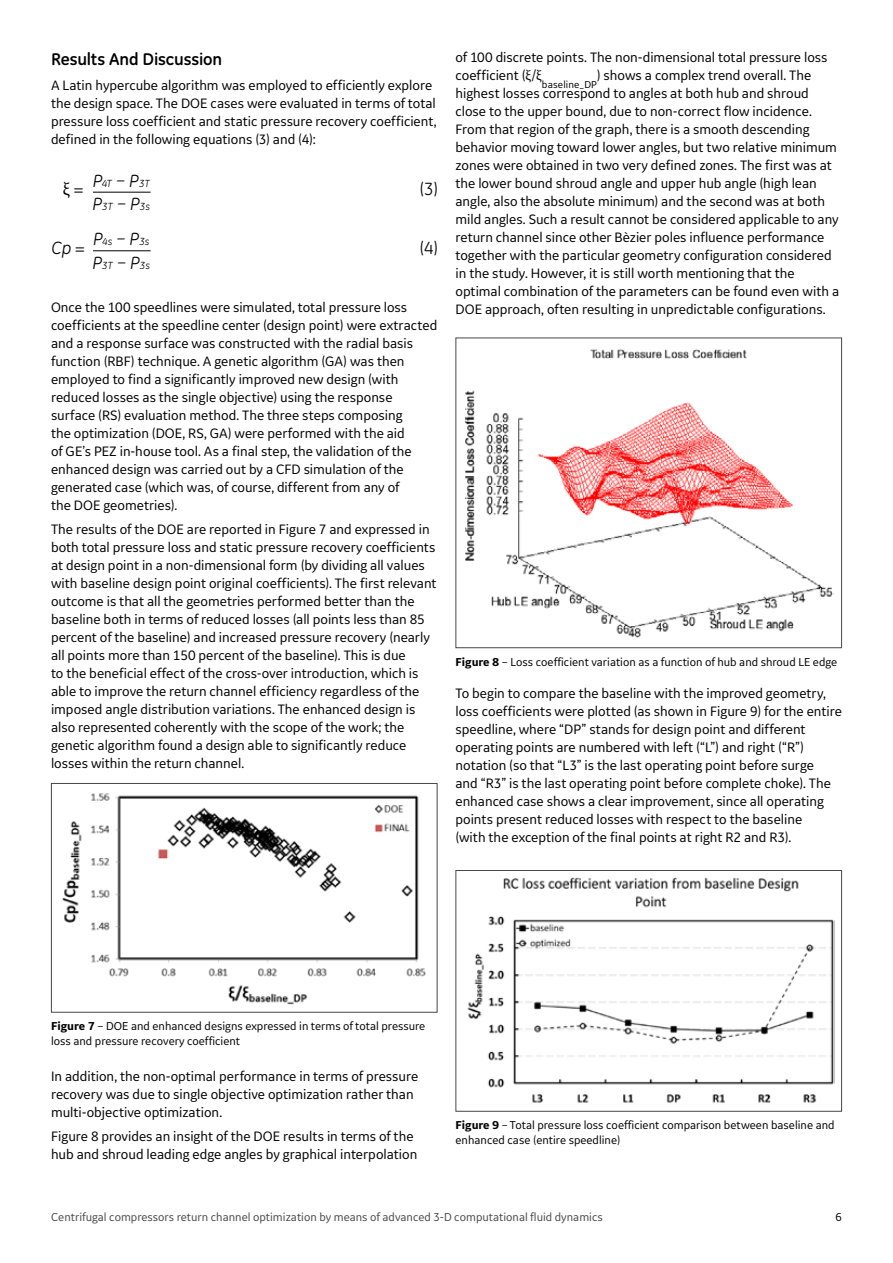
<style>
.page{position:relative;width:893px;height:1263px;background:#fff}
.page>*{position:absolute;margin:0;border:0;box-sizing:border-box;transform-origin:0 0}
.t1{font:18px "GE Inspira";color:#000}
.t2{font:italic 18px "GE Inspira";color:#000}
.t3{font:18px "Minion Pro";color:#000}
.t4{font:700 17.25px "GE Inspira";letter-spacing:-.01em;color:#000}
.t5{font:14.25px/18px "GE Inspira Sans";color:#000}
.t6{font:12px/14.2px "GE Inspira Sans";color:#000}
.t7{font:12px "GE Inspira Sans";color:#48484a}
.t8{font:italic 10.5px "GE Inspira";color:#000}
.t9{font:10.5px "GE Inspira Sans";letter-spacing:.01em;color:#000}
.s1{font-size:18px}
.s2{font-family:"Minion Pro";font-size:18px}
.s3{font-family:"GE Inspira";font-style:italic}
.s4{font-family:"Minion Pro"}
.s5{font-weight:700}
</style>
<div class="page">
<hr style="left:93px;top:192px;width:58px;height:1px;background:#000">
<hr style="left:93px;top:250px;width:58px;height:1px;background:#000">
<img style="left:62px;top:793px;width:364px;height:212px">
<div style="left:51px;top:783px;width:386px;height:230px;border:1px solid #48484a"></div>
<img style="left:467px;top:877px;width:367px;height:226px">
<div style="left:455px;top:870px;width:387px;height:242px;border:1px solid #48484a"></div>
<img style="left:465px;top:349px;width:368px;height:288px">
<div style="left:455px;top:338px;width:387px;height:310px;border:1px solid #48484a"></div>
<p class="t4" style="left:51px;top:48px;width:173px">Results And Discussion</p>
<p class="t5" style="left:51px;top:75px;width:387px">A Latin hypercube algorithm was employed to efficiently explore the design space. The DOE cases were evaluated in terms of total pressure loss coefficient and static pressure recovery coefficient, defined in the following equations (3) and (4):</p>
<p class="t8" style="left:93px;top:177px;width:58px"><span class="s1">P</span>4T <span class="s2">–</span> <span class="s1">P</span>3T</p>
<p class="t8" style="left:92px;top:200px;width:59px"><span class="s1">P</span>3T <span class="s2">–</span> <span class="s1">P</span>3s</p>
<p class="t3" style="left:63px;top:177px;width:22px">ξ <span class="s3">=</span></p>
<p class="t1" style="left:420px;top:179px;width:19px">(3)</p>
<p class="t8" style="left:93px;top:236px;width:58px"><span class="s1">P</span>4s <span class="s2">–</span> <span class="s1">P</span>3s</p>
<p class="t8" style="left:92px;top:259px;width:59px"><span class="s1">P</span>3T <span class="s2">–</span> <span class="s1">P</span>3s</p>
<p class="t2" style="left:52px;top:237px;width:35px">Cp =</p>
<p class="t1" style="left:420px;top:237px;width:19px">(4)</p>
<p class="t5" style="left:51px;top:298px;width:388px">Once the 100 speedlines were simulated, total pressure loss coefficients at the speedline center (design point) were extracted and a response surface was constructed with the radial basis function (RBF) technique. A genetic algorithm (GA) was then employed to find a significantly improved new design (with reduced losses as the single objective) using the response surface (RS) evaluation method. The three steps composing<br>the optimization (DOE, RS, GA) were performed with the aid<br>of GE’s PEZ in-house tool. As a final step, the validation of the enhanced design was carried out by a CFD simulation of the generated case (which was, of course, different from any of<br>the DOE geometries).</p>
<p class="t5" style="left:51px;top:520px;width:387px">The results of the DOE are reported in Figure 7 and expressed in both total pressure loss and static pressure recovery coefficients at design point in a non-dimensional form (by dividing all values with baseline design point original coefficients). The first relevant outcome is that all the geometries performed better than the baseline both in terms of reduced losses (all points less than 85 percent of the baseline) and increased pressure recovery (nearly all points more than 150 percent of the baseline). This is due<br>to the beneficial effect of the cross-over introduction, which is able to improve the return channel efficiency regardless of the imposed angle distribution variations. The enhanced design is also represented coherently with the scope of the work; the genetic algorithm found a design able to significantly reduce losses within the return channel.</p>
<p class="t5" style="left:455px;top:48px;width:374px">of 100 discrete points. The non-dimensional total pressure loss coefficient (<span class="s4">ξ</span>/<span class="s4">ξ</span></p>
<p class="t9" style="left:542px;top:77px;width:57px">baseline_DP</p>
<p class="t5" style="left:455px;top:66px;width:385px;text-indent:141px">) shows a complex trend overall. The highest losses correspond to angles at both hub and shroud close to the upper bound, due to non-correct flow incidence.<br>From that region of the graph, there is a smooth descending behavior moving toward lower angles, but two relative minimum zones were obtained in two very defined zones. The first was at the lower bound shroud angle and upper hub angle (high lean angle, also the absolute minimum) and the second was at both mild angles. Such a result cannot be considered applicable to any return channel since other Bèzier poles influence performance together with the particular geometry configuration considered in the study. However, it is still worth mentioning that the optimal combination of the parameters can be found even with a DOE approach, often resulting in unpredictable configurations.</p>
<p class="t6" style="left:455px;top:654px;width:383px"><span class="s5">Figure 8</span> – Loss coefficient variation as a function of hub and shroud LE edge</p>
<p class="t5" style="left:455px;top:684px;width:388px">To begin to compare the baseline with the improved geometry, loss coefficients were plotted (as shown in Figure 9) for the entire speedline, where “DP” stands for design point and different operating points are numbered with left (“L”) and right (“R”) notation (so that “L3” is the last operating point before surge<br>and “R3” is the last operating point before complete choke). The enhanced case shows a clear improvement, since all operating points present reduced losses with respect to the baseline<br>(with the exception of the final points at right R2 and R3).</p>
<p class="t6" style="left:51px;top:1019px;width:376px"><span class="s5">Figure 7</span> – DOE and enhanced designs expressed in terms of total pressure loss and pressure recovery coefficient</p>
<p class="t5" style="left:51px;top:1066px;width:369px">In addition, the non-optimal performance in terms of pressure recovery was due to single objective optimization rather than multi-objective optimization.</p>
<p class="t5" style="left:51px;top:1127px;width:368px">Figure 8 provides an insight of the DOE results in terms of the hub and shroud leading edge angles by graphical interpolation</p>
<p class="t6" style="left:455px;top:1118px;width:381px"><span class="s5">Figure 9</span> – Total pressure loss coefficient comparison between baseline and enhanced case (entire speedline)</p>
<p class="t7" style="left:51px;top:1210px;width:553px">Centrifugal compressors return channel optimization by means of advanced 3-D computational fluid dynamics</p>
<p class="t6" style="left:836px;top:1210px;width:8px">6</p>
</div>
